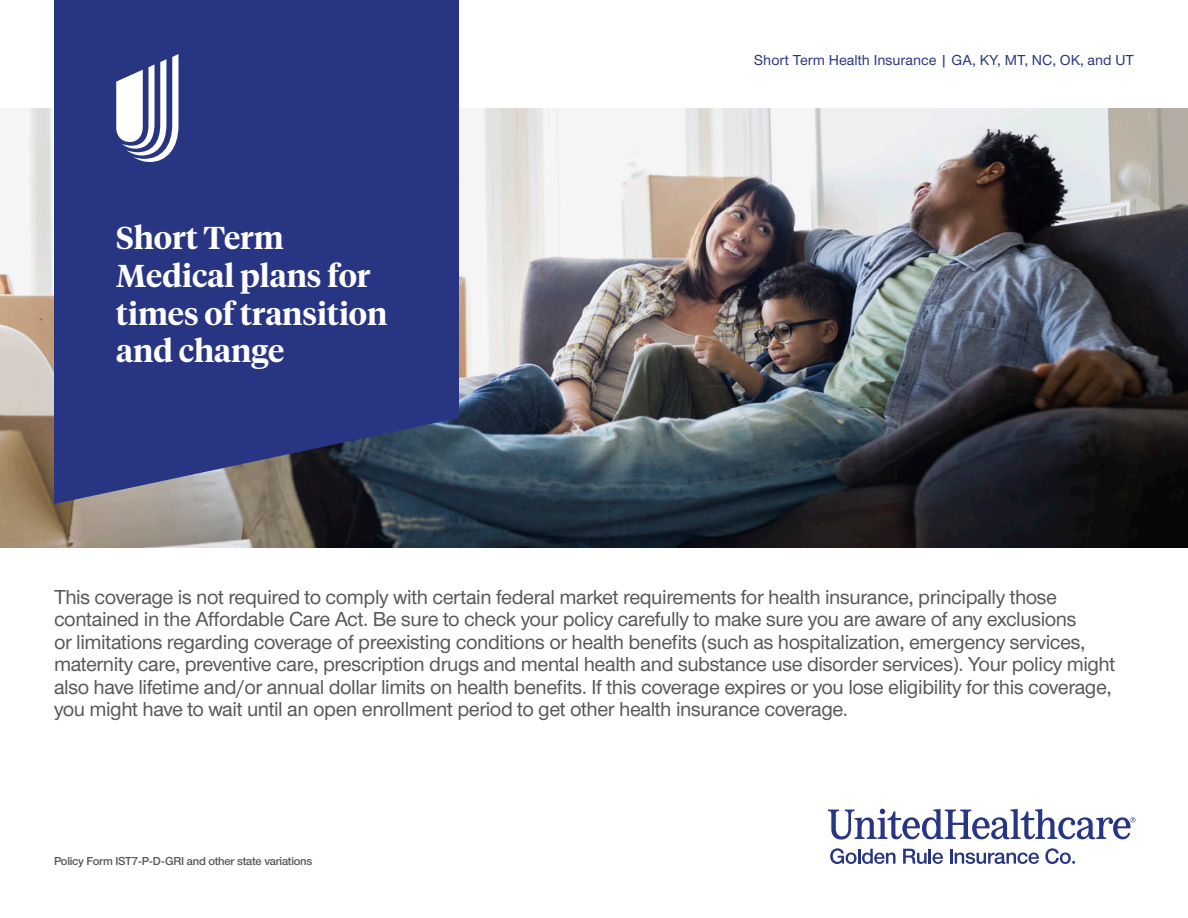
<style>
.page{position:relative;width:1188px;height:918px;background:#fff}
.page>*{position:absolute;margin:0;border:0;box-sizing:border-box;transform-origin:0 0}
.t1{font:600 31.5px/37.8px "UHC Serif Headline";color:#fff}
.t2{font:500 21px/22.5px "UHC Sans";letter-spacing:-.02em;color:#57585a}
.t3{font:500 15px "UHC Sans";color:#283582}
.t4{font:600 12px "UHC Sans";letter-spacing:-.02em;color:#57585a}
</style>
<div class="page">
<img style="left:0;top:108px;width:1188px;height:440px">
<svg style="left:54px;top:0;width:405px;height:504px;background:#2b387e"></svg>
<svg style="left:116px;top:54px;width:62px;height:108px"></svg>
<svg style="left:828px;top:809px;width:307px;height:31px"></svg>
<svg style="left:830px;top:848px;width:65px;height:16px"></svg>
<svg style="left:903px;top:849px;width:40px;height:15px"></svg>
<hr style="left:950px;top:849px;width:3px;height:15px;background:#283582">
<svg style="left:955px;top:853px;width:84px;height:11px"></svg>
<svg style="left:1045px;top:848px;width:30px;height:16px"></svg>
<h1 class="t1" style="left:116px;top:217px;width:273px">Short Term<br>Medical plans for times of transition and change</h1>
<p class="t3" style="left:754px;top:50px;width:381px">Short Term Health Insurance | GA, KY, MT, NC, OK, and UT</p>
<p class="t2" style="left:54px;top:584px;width:1063px">This coverage is not required to comply with certain federal market requirements for health insurance, principally those contained in the Affordable Care Act. Be sure to check your policy carefully to make sure you are aware of any exclusions<br>or limitations regarding coverage of preexisting conditions or health benefits (such as hospitalization, emergency services, maternity care, preventive care, prescription drugs and mental health and substance use disorder services). Your policy might also have lifetime and/or annual dollar limits on health benefits. If this coverage expires or you lose eligibility for this coverage, you might have to wait until an open enrollment period to get other health insurance coverage.</p>
<p class="t4" style="left:54px;top:853px;width:260px">Policy Form IST7-P-D-GRI and other state variations</p>
</div>
